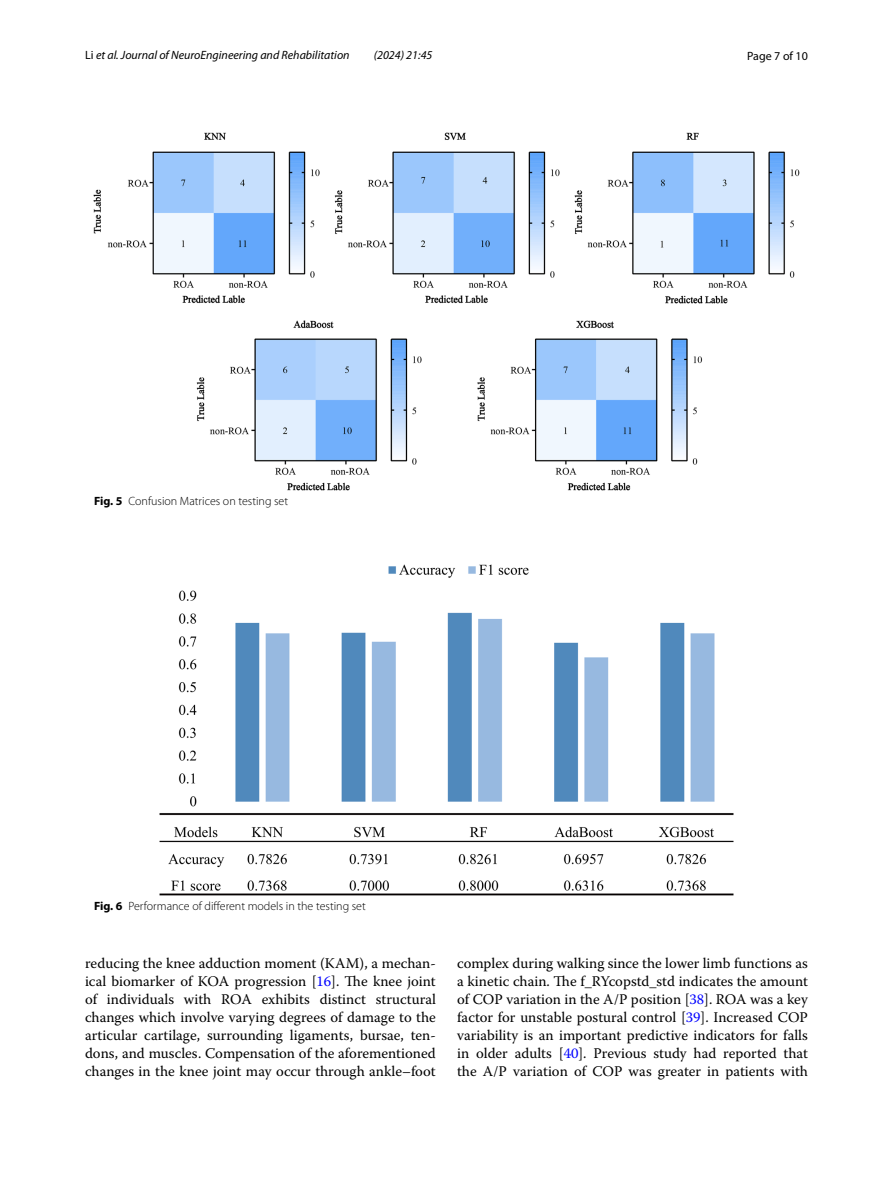
<style>
.page{position:relative;width:893px;height:1187px;background:#fff}
.page>*{position:absolute;margin:0;border:0;box-sizing:border-box;transform-origin:0 0}
.t1{font:14.7px/18px "Warnock Pro";color:#000;text-align:justify}
.t2{font:300 12px "Myriad Pro";color:#000}
.t3{font:italic 12px "Myriad Pro";color:#000}
.t4{font:12px "Myriad Pro";color:#000}
.s1{font-style:normal}
.s2{font-weight:700}
.s3{color:#00f}
</style>
<div class="page">
<img style="left:94px;top:133px;width:705px;height:357px">
<img style="left:159px;top:564px;width:574px;height:331px">
<p class="t3" style="left:85px;top:48px;width:266px"><span class="s1">Li</span> et al. Journal of NeuroEngineering and Rehabilitation</p>
<p class="t3" style="left:374px;top:48px;width:60px">(2024) 21:45</p>
<p class="t4" style="left:747px;top:48px;width:62px">Page 7 of 10</p>
<p class="t2" style="left:94px;top:494px;width:196px"><span class="s2">Fig. 5</span> Confusion Matrices on testing set</p>
<p class="t2" style="left:94px;top:899px;width:273px"><span class="s2">Fig. 6</span> Performance of different models in the testing set</p>
<p class="t1" style="left:85px;top:954px;width:352px">reducing the knee adduction moment (KAM), a mechan&shy;ical biomarker of KOA progression [<span class="s3">16</span>]. The knee joint of individuals with ROA exhibits distinct structural changes which involve varying degrees of damage to the articular cartilage, surrounding ligaments, bursae, ten&shy;dons, and muscles. Compensation of the aforementioned changes in the knee joint may occur through ankle–foot</p>
<p class="t1" style="left:457px;top:954px;width:352px">complex during walking since the lower limb functions as a kinetic chain. The f_RYcopstd_std indicates the amount of COP variation in the A/P position [<span class="s3">38</span>]. ROA was a key factor for unstable postural control [<span class="s3">39</span>]. Increased COP variability is an important predictive indicators for falls in older adults [<span class="s3">40</span>]. Previous study had reported that the A/P variation of COP was greater in patients with</p>
</div>
